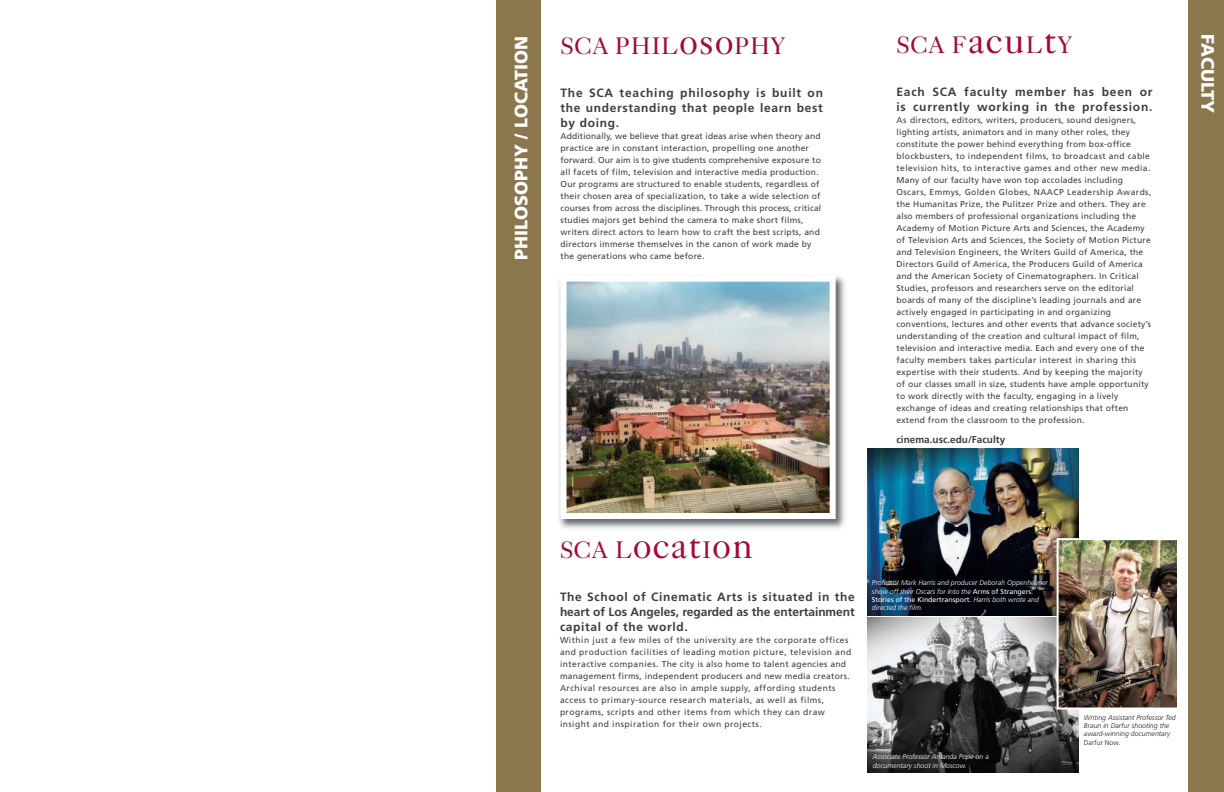
<style>
.page{position:relative;width:1224px;height:792px;background:#fff}
.page>*{position:absolute;margin:0;border:0;box-sizing:border-box;transform-origin:0 0}
.t1{font:38px "Caslon Five Forty";letter-spacing:.025em;color:#a30a34}
.t2{font:24px "Caslon Five Forty";letter-spacing:.025em;color:#a30a34}
.t3{font:900 18px "Frutiger";color:#fff}
.t4{font:700 12px/15px "Frutiger";letter-spacing:.055em;color:#3e3e3f;text-align:justify}
.t5{font:700 10px "Frutiger";color:#3e3e3f}
.t6{font:8.5px/12px "Frutiger";letter-spacing:.025em;color:#3e3e3f}
.t7{font:8.5px/12px "Frutiger";letter-spacing:.055em;color:#3e3e3f}
.t8{font:italic 300 7px/8.4px "Frutiger";color:#fff}
.t9{font:italic 300 7px/8.4px "Frutiger";color:#231f20}
.t10{font:300 7px "Frutiger";color:#231f20}
.s1{font-size:38px}
.s2{font-size:24px}
.s3{font-weight:400;font-style:normal}
</style>
<div class="page">
<img style="left:559px;top:276px;width:286px;height:253px">
<img style="left:567px;top:283px;width:262px;height:229px">
<div style="left:560px;top:276px;width:276px;height:243px;border:6px solid #fff"></div>
<div style="left:1188px;top:0;width:36px;height:792px;background:#8a774e"></div>
<div style="left:496px;top:0;width:45px;height:792px;background:#8a774e"></div>
<img style="left:867px;top:449px;width:211px;height:167px">
<img style="left:867px;top:618px;width:211px;height:154px">
<img style="left:1060px;top:541px;width:116px;height:166px">
<div style="left:1057px;top:538px;width:122px;height:172px;border:2px solid #fff"></div>
<h2 class="t2" style="left:896px;top:36px;width:177px">SCA F<span class="s1">acu</span>L<span class="s1">t</span>Y</h2>
<h3 class="t4" style="left:896px;top:85px;width:258px">Each SCA faculty member has been or is currently working in the profession.</h3>
<p class="t6" style="left:896px;top:114px;width:256px">As directors, editors, writers, producers, sound designers, lighting artists, animators and in many other roles, they constitute the power behind everything from box-office blockbusters, to independent films, to broadcast and cable television hits, to interactive games and other new media.<br>Many of our faculty have won top accolades including Oscars, Emmys, Golden Globes, NAACP Leadership Awards, the Humanitas Prize, the Pulitzer Prize and others. They are also members of professional organizations including the Academy of Motion Picture Arts and Sciences, the Academy of Television Arts and Sciences, the Society of Motion Picture and Television Engineers, the Writers Guild of America, the Directors Guild of America, the Producers Guild of America and the American Society of Cinematographers. In Critical Studies, professors and researchers serve on the editorial boards of many of the discipline’s leading journals and are actively engaged in participating in and organizing conventions, lectures and other events that advance society’s understanding of the creation and cultural impact of film, television and interactive media. Each and every one of the faculty members takes particular interest in sharing this expertise with their students. And by keeping the majority of our classes small in size, students have ample opportunity to work directly with the faculty, engaging in a lively exchange of ideas and creating relationships that often extend from the classroom to the profession.</p>
<p class="t5" style="left:896px;top:435px;width:110px">cinema.usc.edu/Faculty</p>
<h3 class="t3" style="left:514px;top:260px;width:226px;rotate:-90deg">PHILOSOPHY / LOCATION</h3>
<h3 class="t3" style="left:1215px;top:34px;width:80px;rotate:90deg">FACULTY</h3>
<h2 class="t2" style="left:560px;top:37px;width:226px">SCA PHIL<span class="s1">oso</span>PHY</h2>
<h3 class="t4" style="left:560px;top:86px;width:264px">The SCA teaching philosophy is built on the understanding that people learn best by doing.</h3>
<p class="t6" style="left:560px;top:130px;width:262px">Additionally, we believe that great ideas arise when theory and practice are in constant interaction, propelling one another forward. Our aim is to give students comprehensive exposure to all facets of film, television and interactive media production.<br>Our programs are structured to enable students, regardless of their chosen area of specialization, to take a wide selection of courses from across the disciplines. Through this process, critical studies majors get behind the camera to make short films, writers direct actors to learn how to craft the best scripts, and directors immerse themselves in the canon of work made by the generations who came before.</p>
<h1 class="t1" style="left:560px;top:532px;width:195px"><span class="s2">SCA L</span>ocat<span class="s2">I</span>on</h1>
<h3 class="t4" style="left:560px;top:590px;width:296px">The School of Cinematic Arts is situated in the heart of Los Angeles, regarded as the entertainment capital of the world.</h3>
<p class="t7" style="left:560px;top:635px;width:293px">Within just a few miles of the university are the corporate offices and production facilities of leading motion picture, television and interactive companies. The city is also home to talent agencies and management firms, independent producers and new media creators.<br>Archival resources are also in ample supply, affording students access to primary-source research materials, as well as films, programs, scripts and other items from which they can draw insight and inspiration for their own projects.</p>
<p class="t8" style="left:872px;top:579px;width:177px">Professor Mark Harris and producer Deborah Oppenheimer show off their Oscars for Into the <span class="s3">Arms of Strangers:<br>Stories of the Kindertransport.</span> Harris both wrote and directed the film.</p>
<p class="t8" style="left:873px;top:753px;width:118px">Associate Professor Amanda Pope on a documentary shoot in Moscow.</p>
<p class="t9" style="left:1084px;top:714px;width:93px">Writing Assistant Professor Ted<br>Braun in Darfur shooting the award-winning documentary</p>
<p class="t10" style="left:1084px;top:740px;width:38px">Darfur Now.</p>
</div>
